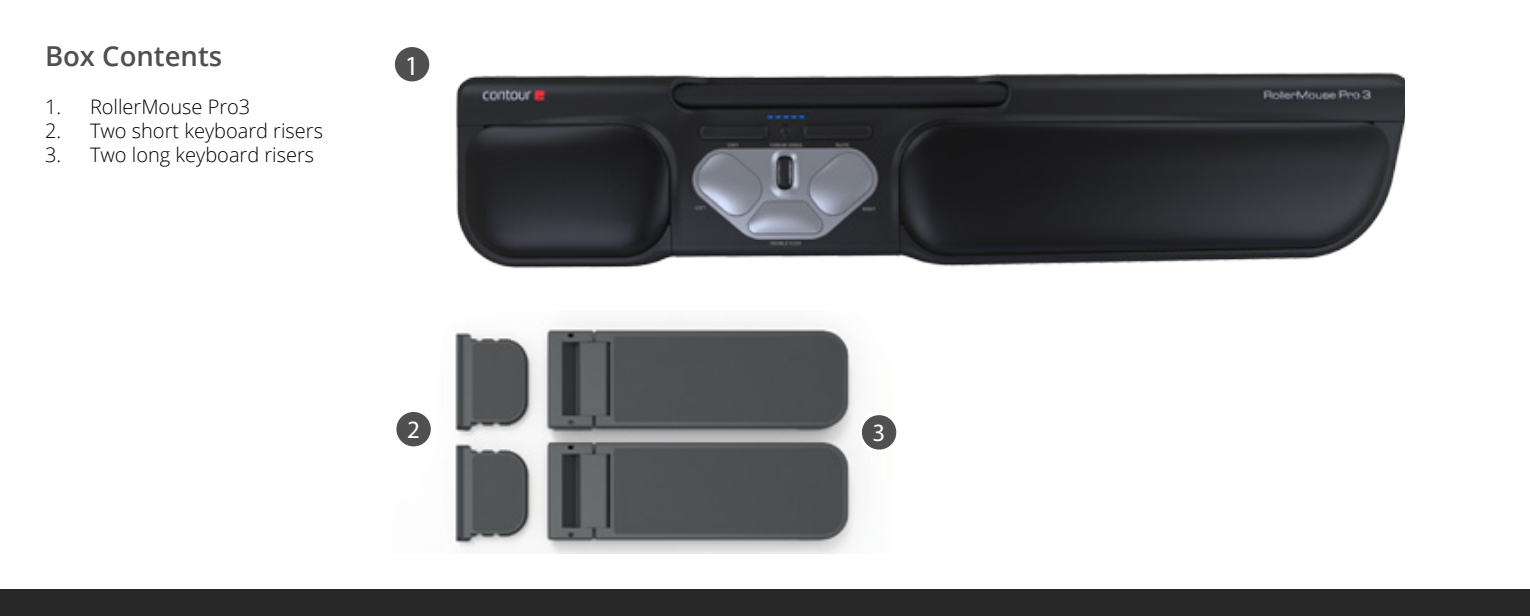
<style>
.page{position:relative;width:1530px;height:616px;background:#fff}
.page>*{position:absolute;margin:0;border:0;box-sizing:border-box;transform-origin:0 0}
.t1{font:600 27.5px "Open Sans";color:#505050}
.t2{font:27.5px "Myriad Pro";color:#fff}
.t3{font:25px "Myriad Pro";color:#fff}
.t4{font:300 20px "Open Sans";color:#000}
</style>
<div class="page">
<div style="left:0;top:589px;width:1530px;height:27px;background:#282828"></div>
<img style="left:456px;top:72px;width:949px;height:197px">
<img style="left:455px;top:320px;width:403px;height:234px">
<div style="left:394px;top:46px;width:37px;height:37px;background:#505050;border-radius:50%"></div>
<div style="left:392px;top:45px;width:40px;height:39px;border:2px solid #fff;border-radius:50%"></div>
<div style="left:395px;top:410px;width:37px;height:37px;background:#505050;border-radius:50%"></div>
<div style="left:394px;top:409px;width:39px;height:40px;border:2px solid #fff;border-radius:50%"></div>
<div style="left:861px;top:414px;width:37px;height:37px;background:#505050;border-radius:50%"></div>
<div style="left:859px;top:412px;width:40px;height:40px;border:2px solid #fff;border-radius:50%"></div>
<h1 class="t1" style="left:45px;top:37px;width:179px">Box Contents</h1>
<h1 class="t2" style="left:405px;top:48px;width:16px">1</h1>
<p class="t4" style="left:45px;top:93px;width:207px">1. RollerMouse Pro3</p>
<p class="t4" style="left:45px;top:117px;width:280px">2. Two short keyboard risers</p>
<p class="t4" style="left:45px;top:141px;width:271px">3. Two long keyboard risers</p>
<p class="t3" style="left:407px;top:414px;width:14px">2</p>
<p class="t3" style="left:873px;top:417px;width:14px">3</p>
</div>
